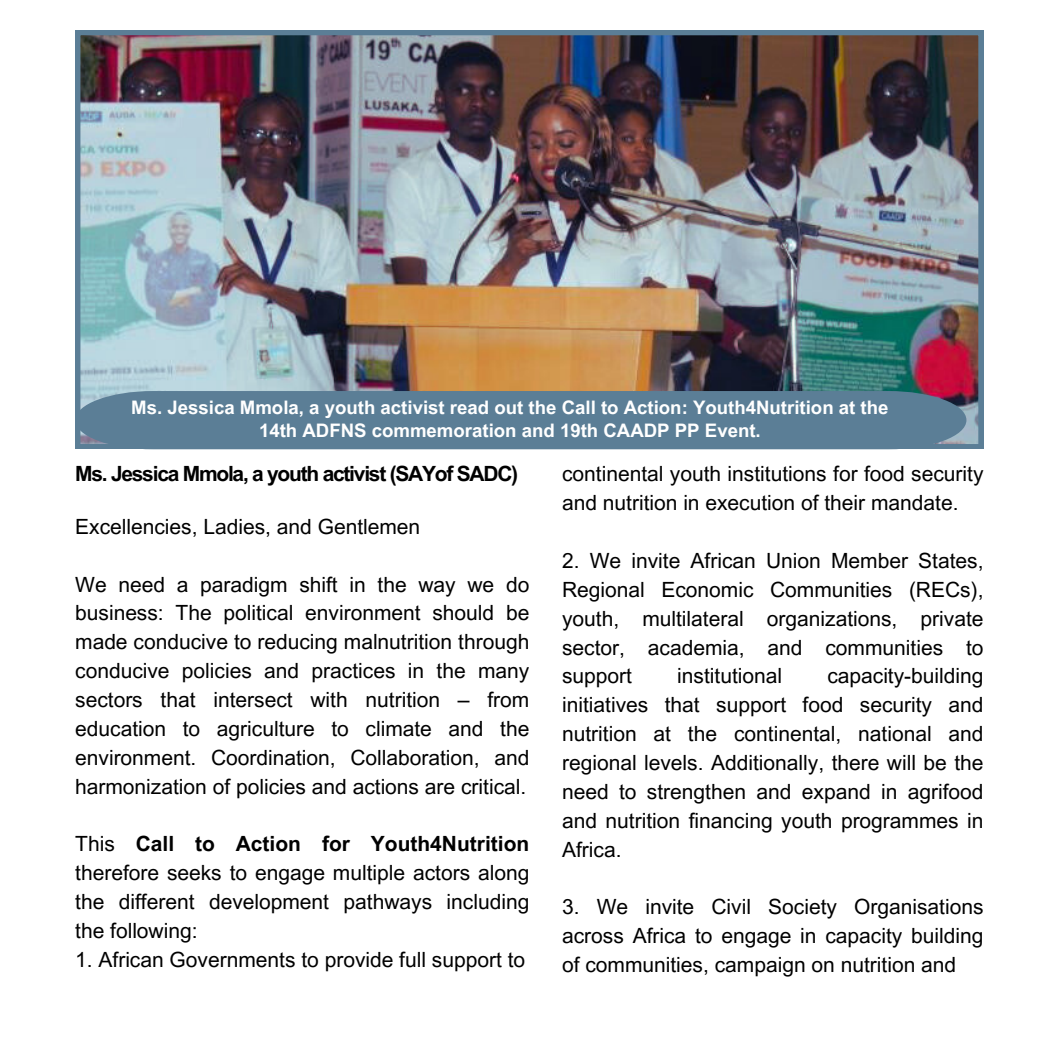
<style>
.page{position:relative;width:1042px;height:1043px;background:#fff}
.page>*{position:absolute;margin:0;border:0;box-sizing:border-box;transform-origin:0 0}
.t1{font:21px/28.9px "Arial MT Pro";color:#000;text-align:justify}
.t2{font:700 21px "Arial MT Pro";letter-spacing:-.06em;color:#000}
.t3{font:700 18.55px "Arial MT Pro";color:#fff}
.s1{font-weight:700}
</style>
<div class="page">
<img style="left:75px;top:30px;width:908px;height:418px">
<div style="left:75px;top:391px;width:891px;height:58px;background:#5b7e96"></div>
<p class="t3" style="left:131px;top:400px;width:758px">Ms. Jessica Mmola, a youth activist read out the Call to Action: Youth4Nutrition at the</p>
<p class="t3" style="left:259px;top:423px;width:503px">14th ADFNS commemoration and 19th CAADP PP Event.</p>
<p class="t2" style="left:75px;top:466px;width:444px">Ms. Jessica Mmola, a youth activist (SAYof SADC)</p>
<p class="t1" style="left:75px;top:514px;width:346px">Excellencies, Ladies, and Gentlemen</p>
<p class="t1" style="left:75px;top:572px;width:455px">We need a paradigm shift in the way we do business: The political environment should be made conducive to reducing malnutrition through conducive policies and practices in the many sectors that intersect with nutrition – from education to agriculture to climate and the environment. Coordination, Collaboration, and harmonization of policies and actions are critical.</p>
<p class="t1" style="left:75px;top:831px;width:455px">This <span class="s1">Call to Action for Youth4Nutrition </span>therefore seeks to engage multiple actors along the different development pathways including the following:</p>
<p class="t1" style="left:75px;top:947px;width:451px">1. African Governments to provide full support to</p>
<p class="t1" style="left:562px;top:462px;width:423px">continental youth institutions for food security and nutrition in execution of their mandate.</p>
<p class="t1" style="left:562px;top:548px;width:423px">2. We invite African Union Member States, Regional Economic Communities (RECs), youth, multilateral organizations, private sector, academia, and communities to support</p>
<p class="t1" style="left:562px;top:664px;width:423px;text-indent:265px">capacity-building initiatives that support food security and nutrition at the continental, national and regional levels. Additionally, there will be the need to strengthen and expand in agrifood and nutrition financing youth programmes in Africa.</p>
<p class="t1" style="left:677px;top:664px;width:106px">institutional</p>
<p class="t1" style="left:562px;top:894px;width:423px">3. We invite Civil Society Organisations across Africa to engage in capacity building of communities, campaign on nutrition and</p>
</div>
